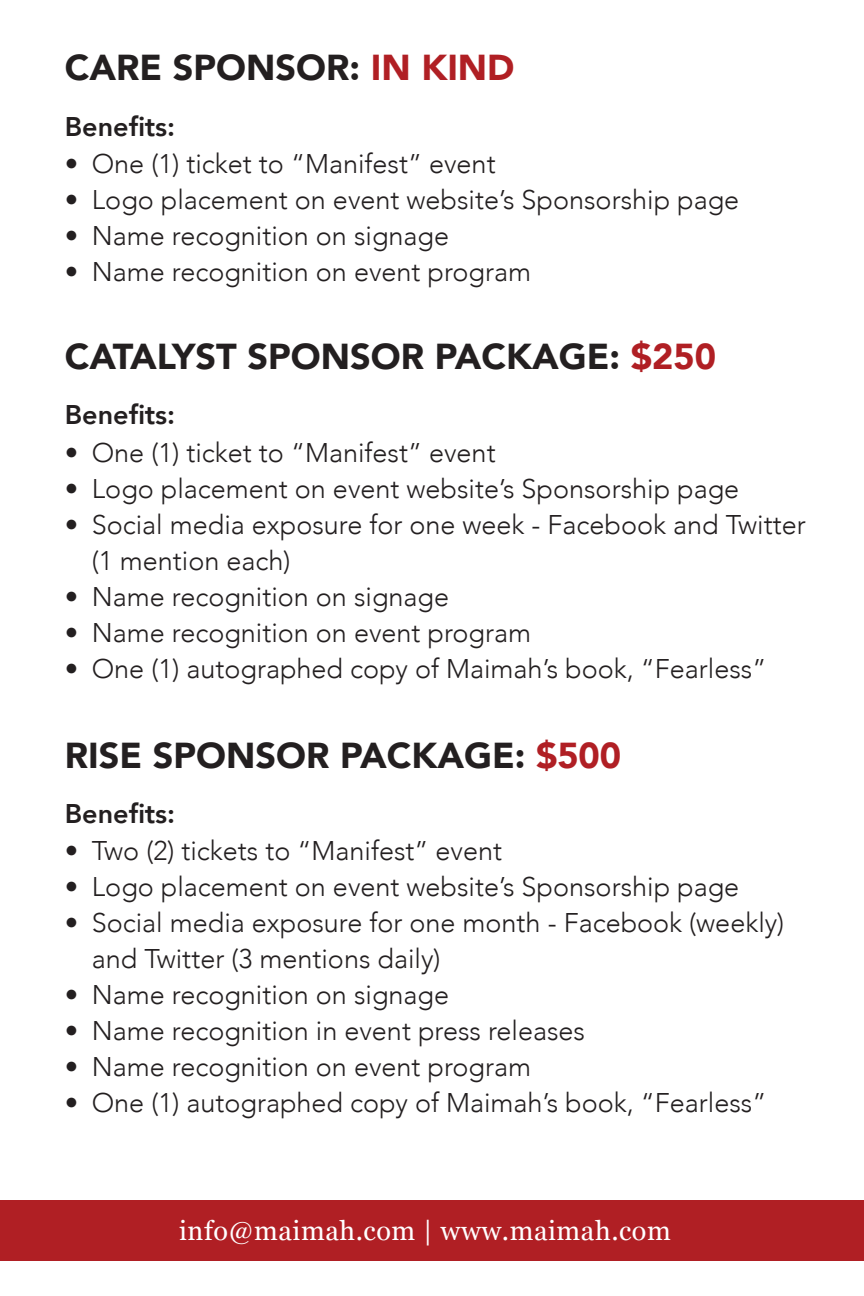
<style>
.page{position:relative;width:864px;height:1296px;background:#fff}
.page>*{position:absolute;margin:0;border:0;box-sizing:border-box;transform-origin:0 0}
.t1{font:900 36px "Avenir";color:#231f20}
.t2{font:300 27px/36px "Avenir";color:#231f20}
.t3{font:27px "Georgia";letter-spacing:.02em;color:#fff}
.t4{font:800 27px "Avenir";color:#231f20}
.s1{color:#b01f24}
</style>
<div class="page">
<div style="left:0;top:1200px;width:864px;height:61px;background:#b01f24"></div>
<h1 class="t1" style="left:65px;top:37px;width:451px">CARE SPONSOR: <span class="s1">IN KIND</span></h1>
<p class="t4" style="left:65px;top:105px;width:112px">Benefits:</p>
<p class="t2" style="left:65px;top:146px;width:432px">• One (1) ticket to “Manifest” event</p>
<p class="t2" style="left:65px;top:182px;width:676px">• Logo placement on event website’s Sponsorship page</p>
<p class="t2" style="left:65px;top:218px;width:386px">• Name recognition on signage</p>
<p class="t2" style="left:65px;top:254px;width:468px">• Name recognition on event program</p>
<h1 class="t1" style="left:65px;top:326px;width:653px">CATALYST SPONSOR PACKAGE: <span class="s1">$250</span></h1>
<p class="t4" style="left:65px;top:394px;width:112px">Benefits:</p>
<p class="t2" style="left:65px;top:434px;width:432px">• One (1) ticket to “Manifest” event</p>
<p class="t2" style="left:65px;top:470px;width:676px">• Logo placement on event website’s Sponsorship page</p>
<p class="t2" style="left:92px;top:506px;width:715px;text-indent:-27px">• Social media exposure for one week - Facebook and Twitter (1 mention each)</p>
<p class="t2" style="left:65px;top:578px;width:386px">• Name recognition on signage</p>
<p class="t2" style="left:65px;top:614px;width:468px">• Name recognition on event program</p>
<p class="t2" style="left:65px;top:650px;width:703px">• One (1) autographed copy of Maimah’s book, “Fearless”</p>
<h1 class="t1" style="left:65px;top:724px;width:558px">RISE SPONSOR PACKAGE: <span class="s1">$500</span></h1>
<p class="t4" style="left:65px;top:793px;width:112px">Benefits:</p>
<p class="t2" style="left:65px;top:833px;width:439px">• Two (2) tickets to “Manifest” event</p>
<p class="t2" style="left:65px;top:869px;width:676px">• Logo placement on event website’s Sponsorship page</p>
<p class="t2" style="left:92px;top:905px;width:694px;text-indent:-27px">• Social media exposure for one month - Facebook (weekly) and Twitter (3 mentions daily)</p>
<p class="t2" style="left:65px;top:977px;width:386px">• Name recognition on signage</p>
<p class="t2" style="left:65px;top:1013px;width:522px">• Name recognition in event press releases</p>
<p class="t2" style="left:65px;top:1049px;width:468px">• Name recognition on event program</p>
<p class="t2" style="left:65px;top:1085px;width:703px">• One (1) autographed copy of Maimah’s book, “Fearless”</p>
<p class="t3" style="left:179px;top:1211px;width:493px">info@maimah.com | www.maimah.com</p>
</div>
